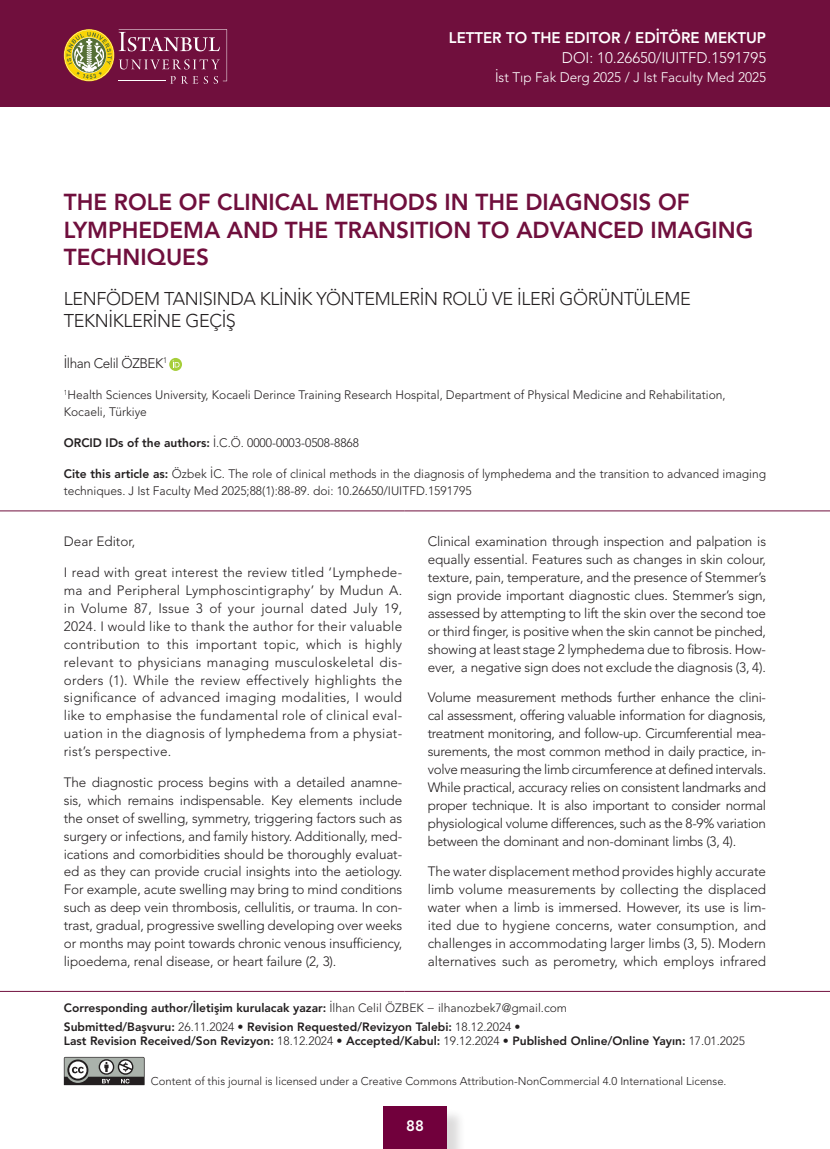
<style>
.page{position:relative;width:830px;height:1149px;background:#fff}
.page>*{position:absolute;margin:0;border:0;box-sizing:border-box;transform-origin:0 0}
.Ana_Baslik_1{font:800 22.95px/27.6px "Avenir LT Std";color:#700f3d}
.Ana_Baslik_2{font:300 18.3px/22px "Avenir LT Std";letter-spacing:-.02em;color:#231f20}
.t1{font:800 15.3px "Avenir LT Std";color:#fff}
.t2{font:300 15.3px "Avenir LT Std";color:#fff}
.t3{font:800 15px "Avenir LT Std";color:#fff}
.t4{font:300 13.8px "Avenir LT Std";color:#fff}
.Yazarlar{font:300 13.8px "Avenir LT Std";letter-spacing:-.03em;color:#231f20}
.Ana_metin{font:300 13.5px/17.9px "Avenir LT Std";letter-spacing:-.01em;color:#231f20;text-align:justify}
.Onamlar{font:300 12.3px/16.8px "Avenir LT Std";color:#231f20}
.t5{font:800 12px "Avenir LT Std";color:#231f20}
.t6{font:300 11.25px "Avenir LT Std";color:#231f20}
.s1{font-weight:800}
.s2{font-weight:300}
</style>
<div class="page">
<div style="left:385px;top:1108px;width:80px;height:40px;background:#231f20;opacity:.16"></div>
<div style="left:383px;top:1106px;width:63px;height:42px;background:#71003c"></div>
<div style="left:0;top:0;width:829px;height:106px;background:#700f3d"></div>
<hr style="left:0;top:510px;width:404px;height:1px;background:#700f3d">
<hr style="left:404px;top:510px;width:425px;height:1px;background:#700f3d">
<hr style="left:0;top:990px;width:404px;height:1px;background:#700f3d">
<hr style="left:404px;top:990px;width:425px;height:1px;background:#700f3d">
<svg style="left:64px;top:29px;width:163px;height:55px"></svg>
<svg style="left:169px;top:358px;width:13px;height:13px"></svg>
<svg style="left:172px;top:360px;width:7px;height:7px"></svg>
<svg style="left:64px;top:1056px;width:80px;height:28px;background:#888a88"></svg>
<p class="t1" style="left:448px;top:28px;width:318px">LETTER TO THE EDITOR / EDİTÖRE MEKTUP</p>
<p class="t2" style="left:561px;top:48px;width:206px">DOI: 10.26650/IUITFD.1591795</p>
<p class="t4" style="left:495px;top:69px;width:272px">İst Tıp Fak Derg 2025 / J Ist Faculty Med 2025</p>
<p class="Ana_Baslik_1" style="left:64px;top:188px;width:690px">THE ROLE OF CLINICAL METHODS IN THE DIAGNOSIS OF<br>LYMPHEDEMA AND THE TRANSITION TO ADVANCED IMAGING<br>TECHNIQUES</p>
<p class="Ana_Baslik_2" style="left:64px;top:287px;width:628px">LENFÖDEM TANISINDA KLİNİK YÖNTEMLERİN ROLÜ VE İLERİ GÖRÜNTÜLEME<br>TEKNİKLERİNE GEÇİŞ</p>
<p class="Yazarlar" style="left:64px;top:355px;width:105px">İlhan Celil ÖZBEK<sup>1</sup></p>
<p class="Onamlar" style="left:64px;top:386px;width:663px"><sup>1</sup>Health Sciences University, Kocaeli Derince Training Research Hospital, Department of Physical Medicine and Rehabilitation,<br>Kocaeli, Türkiye</p>
<p class="Onamlar" style="left:64px;top:434px;width:296px"><span class="s1">ORCID IDs of the authors:</span> İ.C.Ö. 0000-0003-0508-8868</p>
<p class="Onamlar" style="left:64px;top:464px;width:703px;line-height:17.5px"><span class="s1">Cite this article as:</span> Özbek İC. The role of clinical methods in the diagnosis of lymphedema and the transition to advanced imaging techniques. J Ist Faculty Med 2025;88(1):88-89. doi: 10.26650/IUITFD.1591795</p>
<p class="Ana_metin" style="left:64px;top:532px;width:73px">Dear Editor,</p>
<p class="Ana_metin" style="left:64px;top:563px;width:340px">I read with great interest the review titled ‘Lymphede&shy;ma and Peripheral Lymphoscintigraphy’ by Mudun A. in Volume 87, Issue 3 of your journal dated July 19, 2024. I would like to thank the author for their valuable contribution to this important topic, which is highly relevant to physicians managing musculoskeletal dis&shy;orders (1). While the review effectively highlights the significance of advanced imaging modalities, I would like to emphasise the fundamental role of clinical eval&shy;uation in the diagnosis of lymphedema from a physiat&shy;rist’s perspective.</p>
<p class="Ana_metin" style="left:64px;top:773px;width:340px">The diagnostic process begins with a detailed anamne&shy;sis, which remains indispensable. Key elements include the onset of swelling, symmetry, triggering factors such as surgery or infections, and family history. Additionally, med&shy;ications and comorbidities should be thoroughly evaluat&shy;ed as they can provide crucial insights into the aetiology.<br>For example, acute swelling may bring to mind conditions such as deep vein thrombosis, cellulitis, or trauma. In con&shy;trast, gradual, progressive swelling developing over weeks or months may point towards chronic venous insufficiency, lipoedema, renal disease, or heart failure (2, 3).</p>
<p class="Ana_metin" style="left:427px;top:532px;width:340px">Clinical examination through inspection and palpation is equally essential. Features such as changes in skin colour, texture, pain, temperature, and the presence of Stemmer’s sign provide important diagnostic clues. Stemmer’s sign, assessed by attempting to lift the skin over the second toe or third finger, is positive when the skin cannot be pinched, showing at least stage 2 lymphedema due to fibrosis. How&shy;ever, a negative sign does not exclude the diagnosis (3, 4).</p>
<p class="Ana_metin" style="left:427px;top:688px;width:340px">Volume measurement methods further enhance the clini&shy;cal assessment, offering valuable information for diagnosis, treatment monitoring, and follow-up. Circumferential mea&shy;surements, the most common method in daily practice, in&shy;volve measuring the limb circumference at defined intervals.<br>While practical, accuracy relies on consistent landmarks and proper technique. It is also important to consider normal physiological volume differences, such as the 8-9% variation between the dominant and non-dominant limbs (3, 4).</p>
<p class="Ana_metin" style="left:427px;top:862px;width:340px">The water displacement method provides highly accurate limb volume measurements by collecting the displaced water when a limb is immersed. However, its use is lim&shy;ited due to hygiene concerns, water consumption, and challenges in accommodating larger limbs (3, 5). Modern alternatives such as perometry, which employs infrared</p>
<p class="t5" style="left:64px;top:1000px;width:504px">Corresponding author/İletişim kurulacak yazar: <span class="s2">İlhan Celil ÖZBEK − ilhanozbek7@gmail.com</span></p>
<p class="t5" style="left:64px;top:1019px;width:458px">Submitted/Başvuru: <span class="s2">26.11.2024 •</span> Revision Requested/Revizyon Talebi: <span class="s2">18.12.2024 •</span></p>
<p class="t5" style="left:64px;top:1033px;width:682px">Last Revision Received/Son Revizyon: <span class="s2">18.12.2024 •</span> Accepted/Kabul: <span class="s2">19.12.2024 •</span> Published Online/Online Yayın: <span class="s2">17.01.2025</span></p>
<p class="t6" style="left:151px;top:1074px;width:577px">Content of this journal is licensed under a Creative Commons Attribution-NonCommercial 4.0 International License.</p>
<p class="t3" style="left:406px;top:1115px;width:19px">88</p>
</div>
